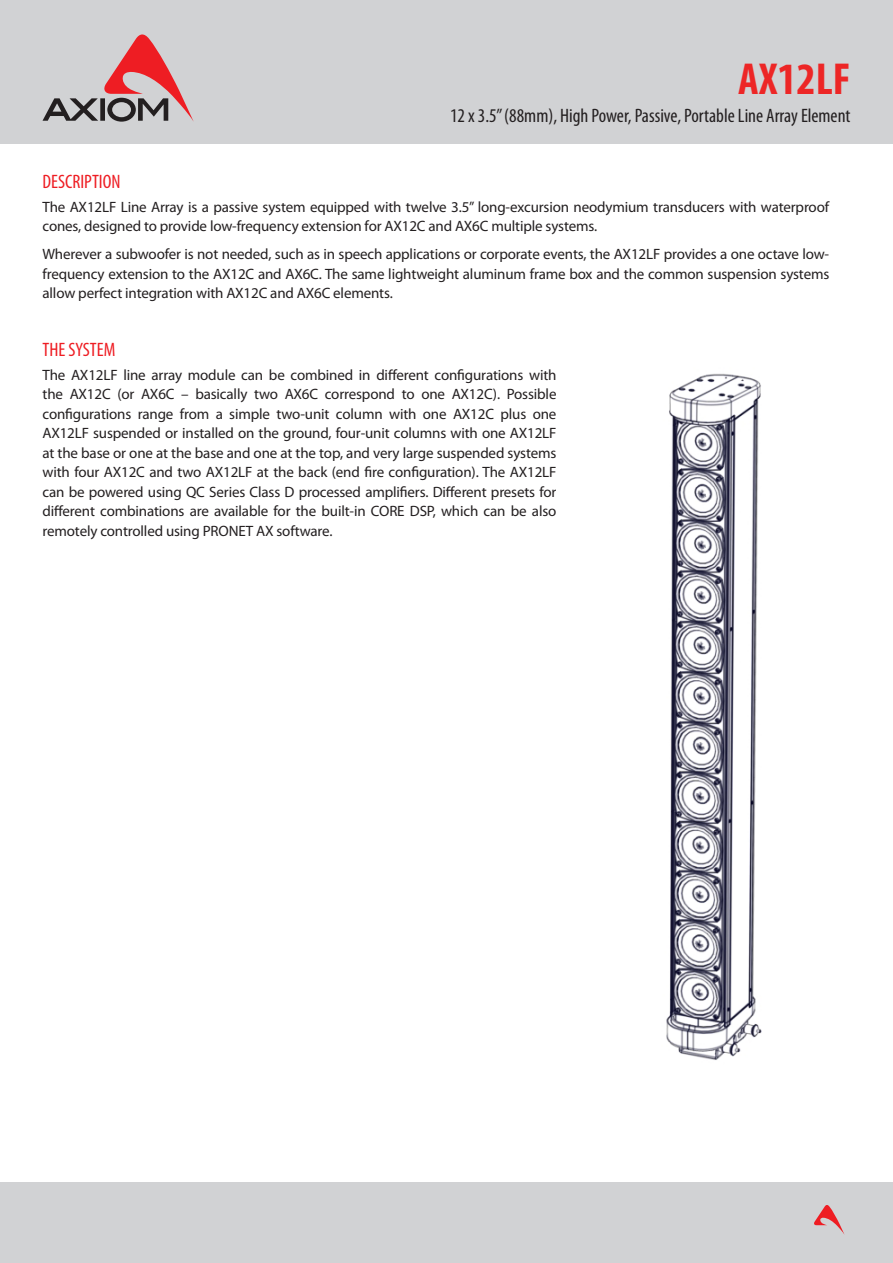
<style>
.page{position:relative;width:893px;height:1263px;background:#fff}
.page>*{position:absolute;margin:0;border:0;box-sizing:border-box;transform-origin:0 0}
.t1{font:700 condensed 45px "Myriad Pro";color:#ed2626}
.t2{font:condensed 19.5px "Myriad Pro";color:#231f20}
.SUBHEADS{font:condensed 19.5px "Myriad Pro";color:#ee1d23}
.Body_copy{font:15px/19.5px "Myriad Pro";letter-spacing:-.01em;color:#231f20;text-align:justify}
</style>
<div class="page">
<div style="left:0;top:1183px;width:893px;height:80px;background:#d1d2d4"></div>
<div style="left:0;top:0;width:893px;height:143px;background:#d1d2d4"></div>
<svg style="left:43px;top:34px;width:151px;height:88px"></svg>
<svg style="left:814px;top:1205px;width:30px;height:29px"></svg>
<img style="left:666px;top:373px;width:96px;height:687px">
<h1 class="t1" style="left:738px;top:51px;width:114px">AX12LF</h1>
<h2 class="t2" style="left:450px;top:104px;width:402px">12 x 3.5” (88mm), High Power, Passive, Portable Line Array Element</h2>
<p class="SUBHEADS" style="left:43px;top:170px;width:80px">DESCRIPTION</p>
<p class="Body_copy" style="left:43px;top:197px;width:788px">The AX12LF Line Array is a passive system equipped with twelve 3.5” long-excursion neodymium transducers with waterproof cones, designed to provide low-frequency extension for AX12C and AX6C multiple systems.</p>
<p class="Body_copy" style="left:43px;top:244px;width:788px">Wherever a subwoofer is not needed, such as in speech applications or corporate events, the AX12LF provides a one octave low&shy;frequency extension to the AX12C and AX6C. The same lightweight aluminum frame box and the common suspension systems allow perfect integration with AX12C and AX6C elements.</p>
<p class="SUBHEADS" style="left:43px;top:338px;width:74px">THE SYSTEM</p>
<p class="Body_copy" style="left:43px;top:365px;width:515px">The AX12LF line array module can be combined in different configurations with the AX12C (or AX6C – basically two AX6C correspond to one AX12C). Possible configurations range from a simple two-unit column with one AX12C plus one AX12LF suspended or installed on the ground, four-unit columns with one AX12LF at the base or one at the base and one at the top, and very large suspended systems with four AX12C and two AX12LF at the back (end fire configuration). The AX12LF can be powered using QC Series Class D processed amplifiers. Different presets for different combinations are available for the built-in CORE DSP, which can be also remotely controlled using PRONET AX software.</p>
</div>
